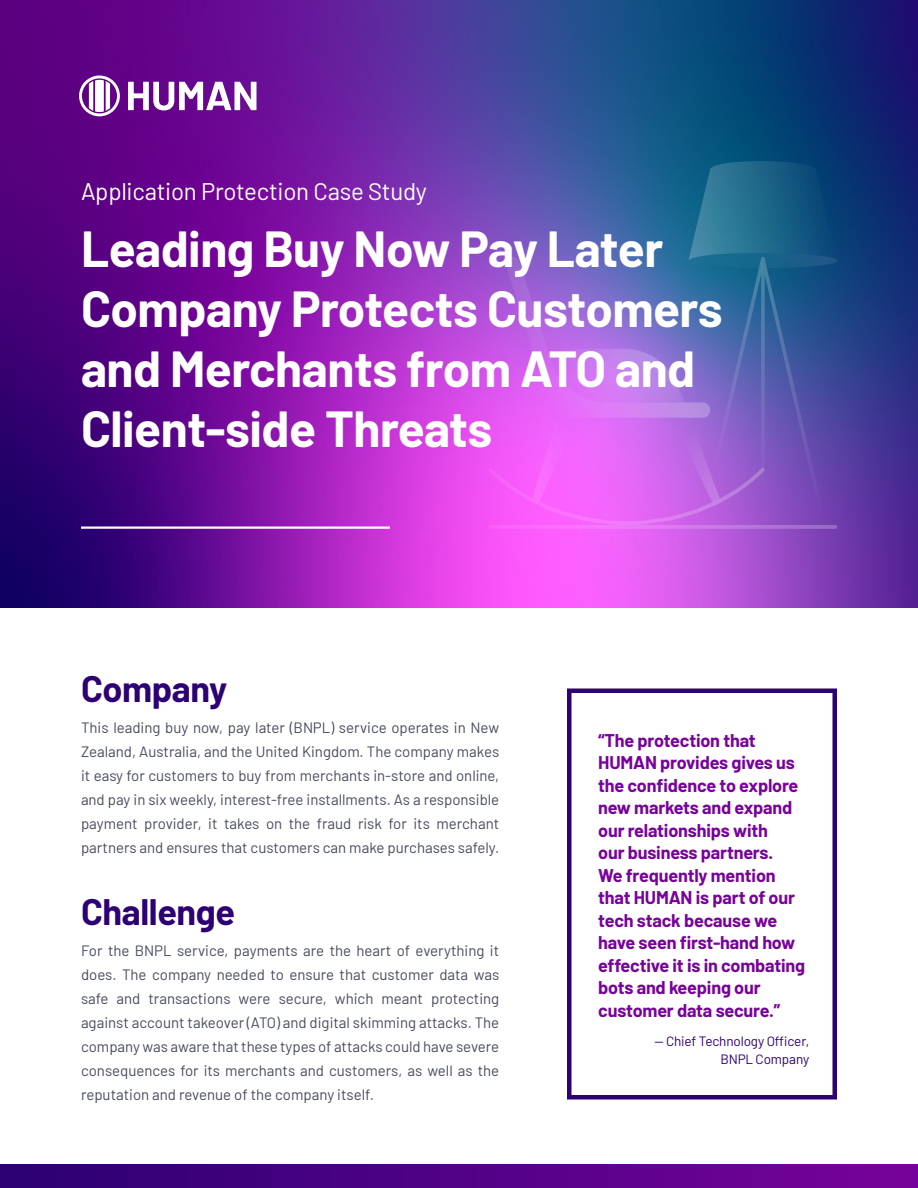
<style>
.page{position:relative;width:918px;height:1188px;background:#fff}
.page>*{position:absolute;margin:0;border:0;box-sizing:border-box;transform-origin:0 0}
.t1{font:700 49.5px/60px "Barlow";letter-spacing:-.01em;color:#fff}
.t2{font:700 36px "Barlow";letter-spacing:-.01em;color:#2d0073}
.t3{font:24px "Barlow";letter-spacing:-.01em;color:#fff}
.t4{font:700 18px/22.5px "Barlow";letter-spacing:-.01em;color:#78029b}
.t5{font:15px/24px "Barlow";color:#474c5d;text-align:justify}
.t6{font:13.5px/18px "Barlow";letter-spacing:-.01em;color:#2d0073;text-align:right}
</style>
<div class="page">
<img style="left:0;top:0;width:918px;height:608px">
<div style="left:0;top:1164px;width:918px;height:24px;background:linear-gradient(to right,#2b0072,#77029b)"></div>
<svg style="left:79px;top:76px;width:41px;height:40px"></svg>
<svg style="left:128px;top:82px;width:128px;height:28px"></svg>
<hr style="left:81px;top:526px;width:309px;height:3px;background:#fff">
<svg style="left:487px;top:161px;width:350px;height:371px;background:#7f62c2"></svg>
<div style="left:567px;top:688px;width:270px;height:412px;border:4px solid #2d0073"></div>
<h3 class="t3" style="left:81px;top:173px;width:348px">Application Protection Case Study</h3>
<h1 class="t1" style="left:81px;top:216px;width:643px">Leading Buy Now Pay Later<br>Company Protects Customers and Merchants from ATO and<br>Client-side Threats</h1>
<h2 class="t2" style="left:81px;top:662px;width:148px">Company</h2>
<p class="t5" style="left:81px;top:714px;width:420px">This leading buy now, pay later (BNPL) service operates in New Zealand, Australia, and the United Kingdom. The company makes it easy for customers to buy from merchants in-store and online, and pay in six weekly, interest-free installments. As a responsible payment provider, it takes on the fraud risk for its merchant partners and ensures that customers can make purchases safely.</p>
<h2 class="t2" style="left:81px;top:885px;width:156px">Challenge</h2>
<p class="t5" style="left:81px;top:937px;width:420px">For the BNPL service, payments are the heart of everything it does. The company needed to ensure that customer data was safe and transactions were secure, which meant protecting against account takeover (ATO) and digital skimming attacks. The company was aware that these types of attacks could have severe consequences for its merchants and customers, as well as the reputation and revenue of the company itself.</p>
<p class="t4" style="left:598px;top:728px;width:208px">“The protection that<br>HUMAN provides gives us the confidence to explore new markets and expand our relationships with<br>our business partners.<br>We frequently mention that HUMAN is part of our tech stack because we have seen first-hand how effective it is in combating bots and keeping our customer data secure.”</p>
<p class="t6" style="left:654px;top:1031px;width:156px">— Chief Technology Officer,<br>BNPL Company</p>
</div>
